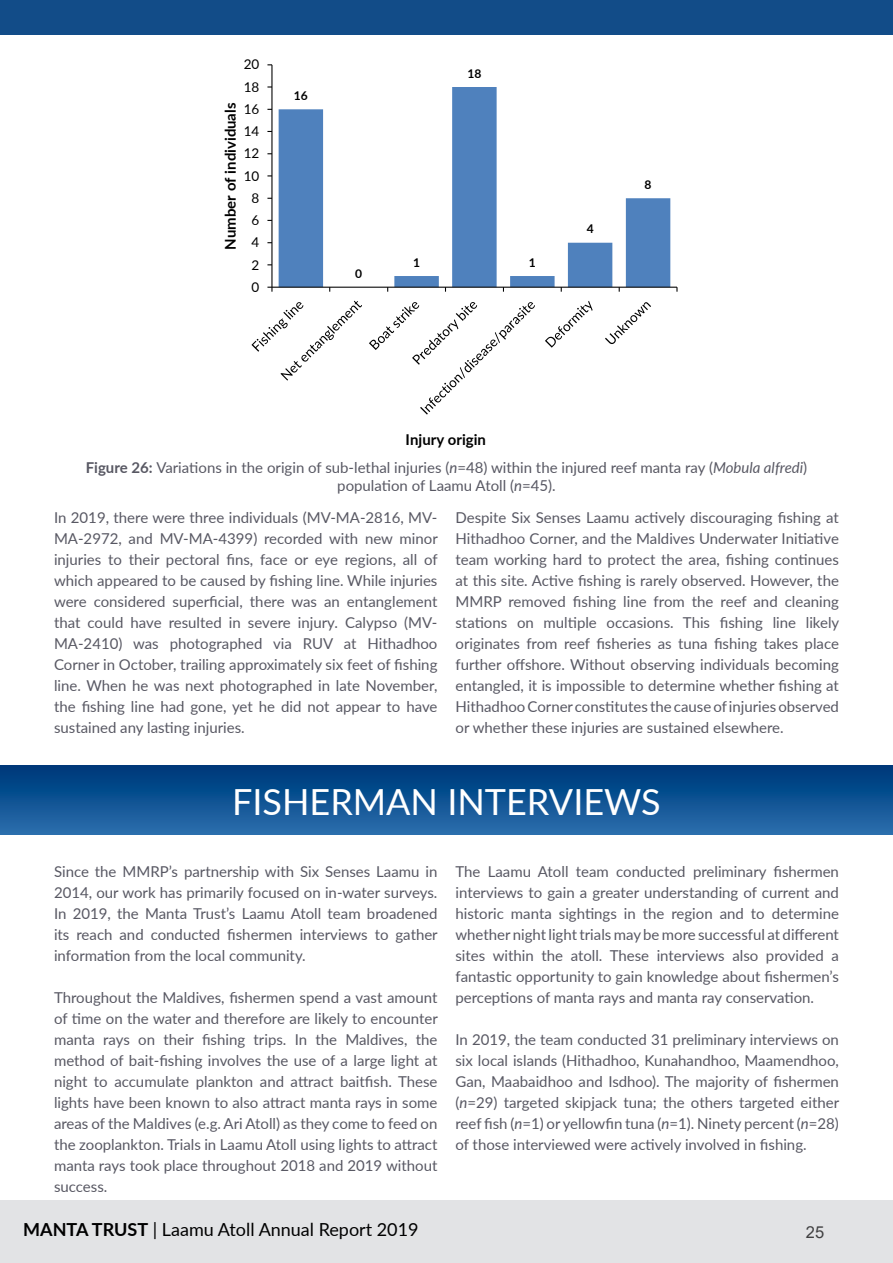
<style>
.page{position:relative;width:893px;height:1263px;background:#fff}
.page>*{position:absolute;margin:0;border:0;box-sizing:border-box;transform-origin:0 0}
.t1{font:36px "Lato";color:#fff}
.t2{font:18px "Lato";color:#000}
.t3{font:16.5px "Arial";color:#404041}
.t4{font:15px/21px "Lato";color:#585863;text-align:justify}
.t5{font:700 15px "Lato";color:#000}
.t6{font:13.5px "Lato";letter-spacing:.005em;color:#000}
.t7{font:700 12px "Lato";color:#000}
.s1{font-weight:700}
.s2{font-style:italic}
</style>
<div class="page">
<div style="left:0;top:1200px;width:893px;height:63px;background:#e2e3e5"></div>
<div style="left:0;top:0;width:893px;height:35px;background:#124c88"></div>
<div style="left:0;top:766px;width:893px;height:69px;background:linear-gradient(to bottom,#003879,#2b6fad)"></div>
<svg style="left:279px;top:87px;width:391px;height:200px"></svg>
<hr style="left:271px;top:65px;width:1px;height:222px;background:#000">
<hr style="left:272px;top:287px;width:405px;height:1px;background:#000">
<svg style="left:251px;top:301px;width:111px;height:80px"></svg>
<svg style="left:369px;top:302px;width:166px;height:113px"></svg>
<svg style="left:545px;top:301px;width:48px;height:47px"></svg>
<svg style="left:605px;top:302px;width:46px;height:42px"></svg>
<p class="t5" style="left:219px;top:250px;width:148px;rotate:-90deg">Number of individuals</p>
<p class="t6" style="left:244px;top:55px;width:17px">20</p>
<p class="t6" style="left:244px;top:77px;width:17px">18</p>
<p class="t6" style="left:244px;top:99px;width:17px">16</p>
<p class="t6" style="left:244px;top:122px;width:17px">14</p>
<p class="t6" style="left:244px;top:144px;width:17px">12</p>
<p class="t6" style="left:244px;top:166px;width:17px">10</p>
<p class="t6" style="left:252px;top:188px;width:9px">8</p>
<p class="t6" style="left:252px;top:210px;width:9px">6</p>
<p class="t6" style="left:252px;top:233px;width:9px">4</p>
<p class="t6" style="left:252px;top:255px;width:9px">2</p>
<p class="t6" style="left:252px;top:277px;width:9px">0</p>
<p class="t7" style="left:294px;top:87px;width:16px">16</p>
<p class="t7" style="left:355px;top:265px;width:8px">0</p>
<p class="t7" style="left:467px;top:65px;width:16px">18</p>
<p class="t7" style="left:413px;top:254px;width:8px">1</p>
<p class="t7" style="left:529px;top:254px;width:8px">1</p>
<p class="t7" style="left:587px;top:220px;width:8px">4</p>
<p class="t7" style="left:644px;top:176px;width:8px">8</p>
<p class="t5" style="left:406px;top:428px;width:82px">Injury origin</p>
<p class="t4" style="left:86px;top:458px;width:723px;line-height:18px;text-align:center"><span class="s1">Figure 26:</span> Variations in the origin of sub-lethal injuries (<span class="s2">n</span>=48) within the injured reef manta ray (<span class="s2">Mobula alfredi</span>) population of Laamu Atoll (<span class="s2">n</span>=45).</p>
<p class="t4" style="left:54px;top:506px;width:385px">In 2019, there were three individuals (MV-MA-2816, MV-MA-2972, and MV-MA-4399) recorded with new minor injuries to their pectoral fins, face or eye regions, all of which appeared to be caused by fishing line. While injuries were considered superficial, there was an entanglement that could have resulted in severe injury. Calypso (MV-MA-2410) was photographed via RUV at Hithadhoo Corner in October, trailing approximately six feet of fishing line. When he was next photographed in late November, the fishing line had gone, yet he did not appear to have sustained any lasting injuries.</p>
<p class="t4" style="left:455px;top:506px;width:385px">Despite Six Senses Laamu actively discouraging fishing at Hithadhoo Corner, and the Maldives Underwater Initiative team working hard to protect the area, fishing continues at this site. Active fishing is rarely observed. However, the MMRP removed fishing line from the reef and cleaning stations on multiple occasions. This fishing line likely originates from reef fisheries as tuna fishing takes place further offshore. Without observing individuals becoming entangled, it is impossible to determine whether fishing at Hithadhoo Corner constitutes the cause of injuries observed or whether these injuries are sustained elsewhere.</p>
<p class="t1" style="left:232px;top:776px;width:430px">FISHERMAN INTERVIEWS</p>
<p class="t4" style="left:54px;top:861px;width:385px">Since the MMRP’s partnership with Six Senses Laamu in 2014, our work has primarily focused on in-water surveys.<br>In 2019, the Manta Trust’s Laamu Atoll team broadened its reach and conducted fishermen interviews to gather information from the local community.</p>
<p class="t4" style="left:54px;top:987px;width:385px">Throughout the Maldives, fishermen spend a vast amount of time on the water and therefore are likely to encounter manta rays on their fishing trips. In the Maldives, the method of bait-fishing involves the use of a large light at night to accumulate plankton and attract baitfish. These lights have been known to also attract manta rays in some areas of the Maldives (e.g. Ari Atoll) as they come to feed on the zooplankton. Trials in Laamu Atoll using lights to attract manta rays took place throughout 2018 and 2019 without success.</p>
<p class="t4" style="left:455px;top:861px;width:385px">The Laamu Atoll team conducted preliminary fishermen interviews to gain a greater understanding of current and historic manta sightings in the region and to determine whether night light trials may be more successful at different sites within the atoll. These interviews also provided a fantastic opportunity to gain knowledge about fishermen’s perceptions of manta rays and manta ray conservation.</p>
<p class="t4" style="left:455px;top:1029px;width:385px">In 2019, the team conducted 31 preliminary interviews on six local islands (Hithadhoo, Kunahandhoo, Maamendhoo, Gan, Maabaidhoo and Isdhoo). The majority of fishermen (<span class="s2">n</span>=29) targeted skipjack tuna; the others targeted either reef fish (<span class="s2">n</span>=1) or yellowfin tuna (<span class="s2">n</span>=1). Ninety percent (<span class="s2">n</span>=28) of those interviewed were actively involved in fishing.</p>
<p class="t2" style="left:23px;top:1217px;width:397px"><span class="s1">MANTA TRUST</span> | Laamu Atoll Annual Report 2019</p>
<p class="t3" style="left:806px;top:1221px;width:20px">25</p>
</div>
